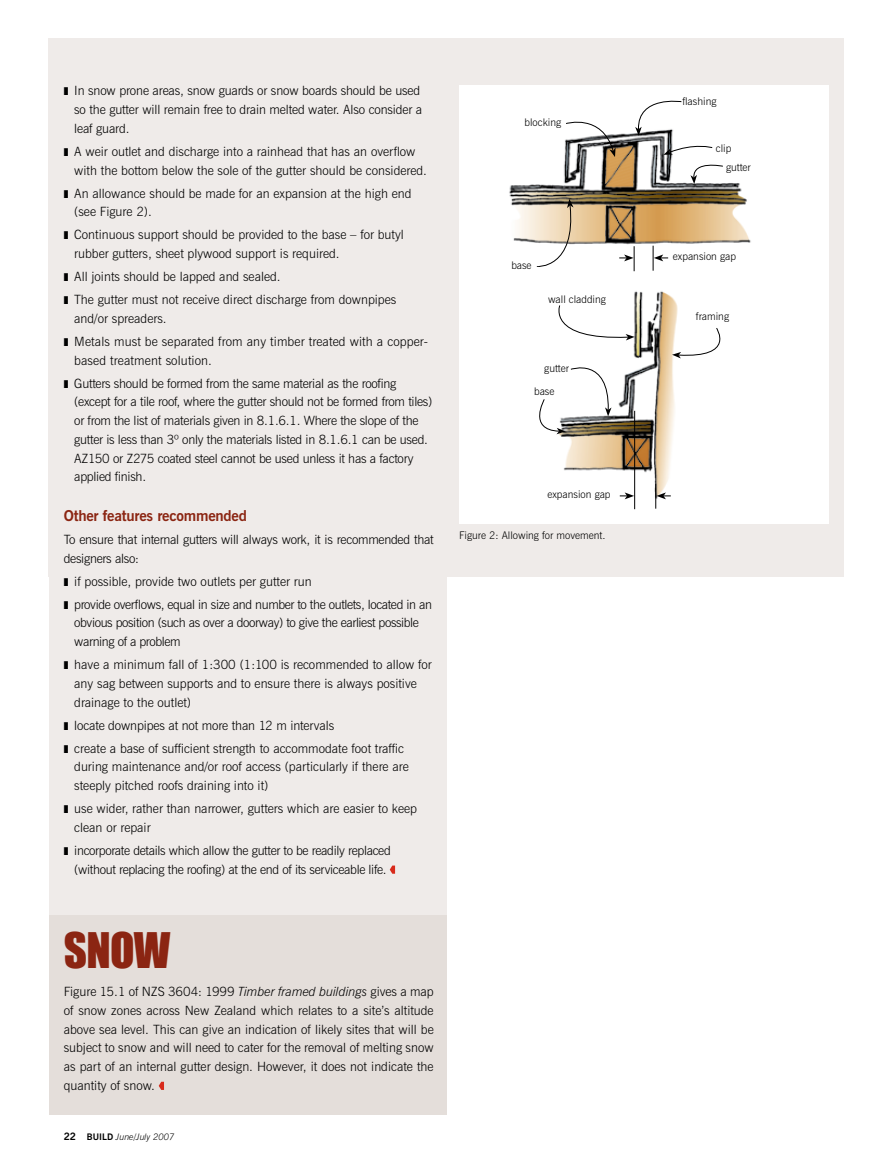
<style>
.page{position:relative;width:893px;height:1170px;background:#fff}
.page>*{position:absolute;margin:0;border:0;box-sizing:border-box;transform-origin:0 0}
.t1{font:45px "Impact";color:#8b2512}
.t2{font:700 15px "News Gothic BT";letter-spacing:-.015em;color:#8b2512}
.t3{font:12.75px/18.8px "News Gothic A Lt BT";color:#000}
.t4{font:12.75px/18.8px "News Gothic A Lt BT";letter-spacing:-.02em;color:#000}
.t5{font:12.75px/23px "News Gothic A Lt BT";letter-spacing:-.03em;color:#000}
.t6{font:12.75px/18.8px "News Gothic A Lt BT";letter-spacing:-.025em;color:#000}
.t7{font:10.5px "News Gothic A Lt BT";color:#000}
.t8{font:700 10.2px "News Gothic BT";color:#000}
.t9{font:italic 9px "News Gothic A Lt BT";color:#000}
.s1{font-style:italic}
.s2{font-family:"News Gothic BT";font-weight:700;font-style:normal}
</style>
<div class="page">
<div style="left:49px;top:38px;width:795px;height:538px;background:#efebe9"></div>
<div style="left:459px;top:85px;width:370px;height:438px;background:#fff"></div>
<div style="left:49px;top:38px;width:397px;height:1076px;background:#efebe9"></div>
<div style="left:49px;top:914px;width:397px;height:200px;background:#e4deda"></div>
<svg style="left:159px;top:1081px;width:5px;height:8px"></svg>
<svg style="left:390px;top:865px;width:5px;height:8px"></svg>
<img style="left:509px;top:133px;width:242px;height:135px">
<svg style="left:635px;top:100px;width:47px;height:36px"></svg>
<svg style="left:536px;top:199px;width:40px;height:69px"></svg>
<svg style="left:566px;top:121px;width:50px;height:36px"></svg>
<svg style="left:663px;top:143px;width:60px;height:41px"></svg>
<img style="left:556px;top:268px;width:125px;height:242px">
<hr style="left:634px;top:411px;width:1px;height:98px;background:#000">
<svg style="left:655px;top:483px;width:16px;height:25px"></svg>
<svg style="left:620px;top:492px;width:14px;height:7px"></svg>
<svg style="left:556px;top:305px;width:79px;height:35px"></svg>
<svg style="left:539px;top:356px;width:72px;height:78px"></svg>
<svg style="left:672px;top:328px;width:49px;height:30px"></svg>
<svg style="left:653px;top:246px;width:15px;height:25px"></svg>
<svg style="left:619px;top:246px;width:16px;height:25px"></svg>
<p class="t3" style="left:74px;top:81px;width:349px">In snow prone areas, snow guards or snow boards should be used so the gutter will remain free to drain melted water. Also consider a leaf guard.</p>
<p class="t3" style="left:74px;top:142px;width:354px">A weir outlet and discharge into a rainhead that has an overflow with the bottom below the sole of the gutter should be considered.</p>
<p class="t3" style="left:74px;top:184px;width:339px">An allowance should be made for an expansion at the high end (see Figure 2).</p>
<p class="t3" style="left:74px;top:225px;width:331px">Continuous support should be provided to the base – for butyl rubber gutters, sheet plywood support is required.</p>
<p class="t3" style="left:74px;top:265px;width:323px;line-height:23px">All joints should be lapped and sealed.<br>The gutter must not receive direct discharge from downpipes</p>
<p class="t3" style="left:74px;top:307px;width:355px;line-height:23px">and/or spreaders.<br>Metals must be separated from any timber treated with a copper-</p>
<p class="t4" style="left:74px;top:348px;width:324px;line-height:23px">based treatment solution.<br>Gutters should be formed from the same material as the roofing</p>
<p class="t4" style="left:74px;top:392px;width:360px">(except for a tile roof, where the gutter should not be formed from tiles) or from the list of materials given in 8.1.6.1. Where the slope of the gutter is less than 3º only the materials listed in 8.1.6.1 can be used.<br>AZ150 or Z275 coated steel cannot be used unless it has a factory applied finish.</p>
<p class="t2" style="left:64px;top:506px;width:185px">Other features recommended</p>
<p class="t4" style="left:64px;top:530px;width:371px">To ensure that internal gutters will always work, it is recommended that designers also:</p>
<p class="t5" style="left:74px;top:569px;width:359px">if possible, provide two outlets per gutter run<br>provide overflows, equal in size and number to the outlets, located in an</p>
<p class="t5" style="left:74px;top:613px;width:346px;line-height:18.8px">obvious position (such as over a doorway) to give the earliest possible warning of a problem</p>
<p class="t3" style="left:74px;top:655px;width:359px">have a minimum fall of 1:300 (1:100 is recommended to allow for any sag between supports and to ensure there is always positive drainage to the outlet)</p>
<p class="t3" style="left:74px;top:713px;width:331px;line-height:23px">locate downpipes at not more than 12 m intervals<br>create a base of sufficient strength to accommodate foot traffic</p>
<p class="t3" style="left:74px;top:757px;width:336px">during maintenance and/or roof access (particularly if there are steeply pitched roofs draining into it)</p>
<p class="t3" style="left:74px;top:799px;width:344px">use wider, rather than narrower, gutters which are easier to keep clean or repair</p>
<p class="t6" style="left:74px;top:841px;width:318px">incorporate details which allow the gutter to be readily replaced (without replacing the roofing) at the end of its serviceable life.</p>
<h1 class="t1" style="left:64px;top:922px;width:102px">SNOW</h1>
<p class="t3" style="left:64px;top:982px;width:371px;text-align:justify">Figure 15.1 of NZS 3604: 1999 <span class="s1">Timber framed buildings</span> gives a map of snow zones across New Zealand which relates to a site’s altitude above sea level. This can give an indication of likely sites that will be subject to snow and will need to cater for the removal of melting snow as part of an internal gutter design. However, it does not indicate the quantity of snow.</p>
<p class="t8" style="left:64px;top:1129px;width:7px">22</p>
<p class="t9" style="left:87px;top:1131px;width:89px"><span class="s2">BUILD</span> June/July 2007</p>
<p class="t7" style="left:525px;top:116px;width:38px">blocking</p>
<p class="t7" style="left:511px;top:258px;width:22px">base</p>
<p class="t7" style="left:548px;top:293px;width:59px">wall cladding</p>
<p class="t7" style="left:544px;top:362px;width:26px">gutter</p>
<p class="t7" style="left:534px;top:385px;width:22px">base</p>
<p class="t7" style="left:547px;top:488px;width:65px">expansion gap</p>
<p class="t7" style="left:459px;top:529px;width:148px">Figure 2: Allowing for movement.</p>
<p class="t7" style="left:682px;top:95px;width:35px">flashing</p>
<p class="t7" style="left:716px;top:141px;width:17px">clip</p>
<p class="t7" style="left:726px;top:160px;width:26px">gutter</p>
<p class="t7" style="left:673px;top:250px;width:65px">expansion gap</p>
<p class="t7" style="left:696px;top:310px;width:35px">framing</p>
</div>
